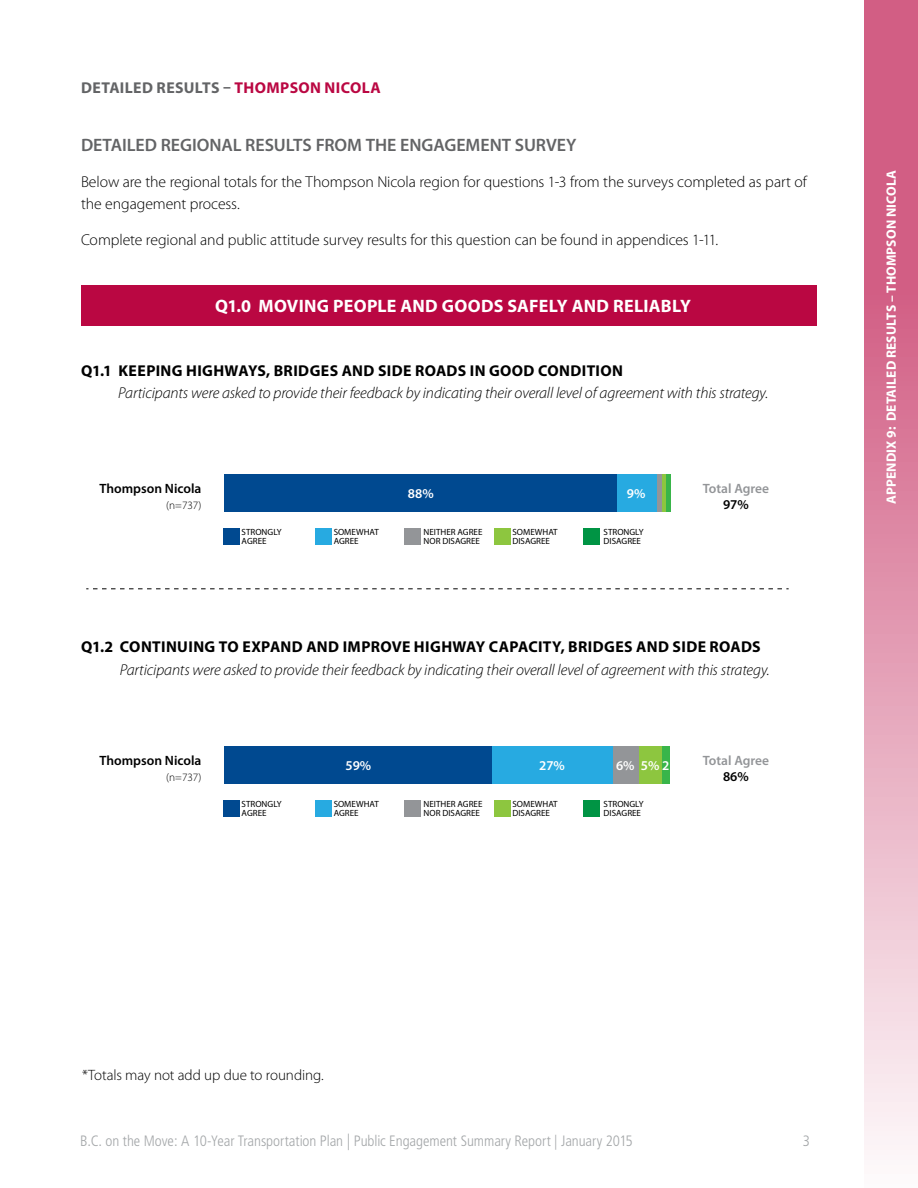
<style>
.page{position:relative;width:918px;height:1188px;background:#fff}
.page>*{position:absolute;margin:0;border:0;box-sizing:border-box;transform-origin:0 0}
.t1{font:600 18px "Myriad Pro";letter-spacing:-.005em;color:#636466}
.t2{font:700 18px "Myriad Pro";letter-spacing:.01em;color:#fff}
.t3{font:300 15.75px/22.5px "Myriad Pro";letter-spacing:-.005em;color:#000}
.t4{font:italic 300 15.75px "Myriad Pro";letter-spacing:-.01em;color:#000}
.t5{font:700 15.75px "Myriad Pro";letter-spacing:.025em;color:#000}
.t6{font:700 15.75px "Myriad Pro";letter-spacing:.025em;color:#636466}
.t7{font:300 condensed 15px "Frutiger";letter-spacing:-.005em;color:#a4a7a9}
.t8{font:300 15px "Myriad Pro";letter-spacing:-.005em;color:#000}
.t9{font:700 13.5px "Myriad Pro";letter-spacing:.01em;color:#fff}
.t10{font:600 13.5px "Myriad Pro";color:#000}
.t11{font:600 13.5px "Myriad Pro";color:#939598}
.t12{font:600 13.5px "Myriad Pro";color:#fff}
.t13{font:300 11.25px "Myriad Pro";color:#000}
.t14{font:9px/9px "Myriad Pro";color:#000}
.s1{color:#ba0742}
.s2{font-size:16.5px}
</style>
<div class="page">
<svg style="left:864px;top:0;width:54px;height:1150px;background:#e196af"></svg>
<div style="left:81px;top:285px;width:736px;height:40px;background:#ba0742"></div>
<hr style="left:666px;top:474px;width:4px;height:38px;background:#39b54a">
<div style="left:661px;top:474px;width:5px;height:38px;background:#8dc63f"></div>
<hr style="left:657px;top:474px;width:4px;height:38px;background:#939598">
<div style="left:617px;top:474px;width:40px;height:38px;background:#27aae1"></div>
<div style="left:225px;top:474px;width:392px;height:38px;background:#004990"></div>
<div style="left:223px;top:528px;width:17px;height:17px;background:#004990"></div>
<div style="left:315px;top:528px;width:17px;height:17px;background:#27aae1"></div>
<div style="left:404px;top:528px;width:17px;height:17px;background:#939598"></div>
<div style="left:494px;top:528px;width:17px;height:17px;background:#8dc63f"></div>
<div style="left:583px;top:528px;width:17px;height:17px;background:#009444"></div>
<svg style="left:86px;top:588px;width:703px;height:1px"></svg>
<div style="left:661px;top:746px;width:9px;height:38px;background:#39b54a"></div>
<div style="left:639px;top:746px;width:22px;height:38px;background:#8dc63f"></div>
<div style="left:612px;top:746px;width:27px;height:38px;background:#939598"></div>
<div style="left:492px;top:746px;width:120px;height:38px;background:#27aae1"></div>
<div style="left:225px;top:746px;width:267px;height:38px;background:#004990"></div>
<div style="left:223px;top:800px;width:17px;height:17px;background:#004990"></div>
<div style="left:315px;top:800px;width:17px;height:17px;background:#27aae1"></div>
<div style="left:404px;top:800px;width:17px;height:17px;background:#939598"></div>
<div style="left:494px;top:800px;width:17px;height:17px;background:#8dc63f"></div>
<div style="left:583px;top:800px;width:17px;height:17px;background:#009444"></div>
<p class="t6" style="left:81px;top:77px;width:301px">DETAILED RESULTS – <span class="s1">THOMPSON NICOLA</span></p>
<p class="t1" style="left:81px;top:133px;width:497px">DETAILED REGIONAL RESULTS FROM THE ENGAGEMENT SURVEY</p>
<p class="t3" style="left:81px;top:170px;width:727px">Below are the regional totals for the Thompson Nicola region for questions 1-3 from the surveys completed as part of the engagement process.</p>
<p class="t3" style="left:81px;top:229px;width:639px">Complete regional and public attitude survey results for this question can be found in appendices 1-11.</p>
<p class="t2" style="left:215px;top:294px;width:477px">Q1.0 MOVING PEOPLE AND GOODS SAFELY AND RELIABLY</p>
<p class="t5" style="left:81px;top:360px;width:543px">Q1.1 KEEPING HIGHWAYS, BRIDGES AND SIDE ROADS IN GOOD CONDITION</p>
<p class="t4" style="left:118px;top:385px;width:651px">Participants were asked to provide their feedback by indicating their overall level of agreement with this strategy.</p>
<p class="t10" style="left:100px;top:479px;width:103px">Thompson Nicola</p>
<p class="t12" style="left:408px;top:485px;width:27px">88%</p>
<p class="t12" style="left:627px;top:485px;width:20px">9%</p>
<p class="t13" style="left:166px;top:499px;width:37px">(n=737)</p>
<p class="t14" style="left:242px;top:527px;width:42px">STRONGLY<br>AGREE</p>
<p class="t14" style="left:334px;top:527px;width:47px">SOMEWHAT<br>AGREE</p>
<p class="t14" style="left:424px;top:527px;width:60px">NEITHER AGREE<br>NOR DISAGREE</p>
<p class="t14" style="left:513px;top:527px;width:47px">SOMEWHAT<br>DISAGREE</p>
<p class="t14" style="left:604px;top:527px;width:42px">STRONGLY<br>DISAGREE</p>
<p class="t11" style="left:703px;top:479px;width:68px">Total Agree</p>
<p class="t10" style="left:723px;top:496px;width:27px">97%</p>
<p class="t5" style="left:81px;top:637px;width:681px">Q1.2 CONTINUING TO EXPAND AND IMPROVE HIGHWAY CAPACITY, BRIDGES AND SIDE ROADS</p>
<p class="t4" style="left:120px;top:661px;width:651px">Participants were asked to provide their feedback by indicating their overall level of agreement with this strategy.</p>
<p class="t10" style="left:100px;top:752px;width:103px">Thompson Nicola</p>
<p class="t13" style="left:166px;top:771px;width:37px">(n=737)</p>
<p class="t12" style="left:346px;top:757px;width:27px">59%</p>
<p class="t12" style="left:539px;top:757px;width:27px">27%</p>
<p class="t12" style="left:616px;top:757px;width:55px">6% 5%2</p>
<p class="t14" style="left:242px;top:799px;width:42px">STRONGLY<br>AGREE</p>
<p class="t14" style="left:334px;top:799px;width:47px">SOMEWHAT<br>AGREE</p>
<p class="t14" style="left:424px;top:799px;width:60px">NEITHER AGREE<br>NOR DISAGREE</p>
<p class="t14" style="left:513px;top:799px;width:47px">SOMEWHAT<br>DISAGREE</p>
<p class="t14" style="left:604px;top:799px;width:42px">STRONGLY<br>DISAGREE</p>
<p class="t11" style="left:703px;top:752px;width:68px">Total Agree</p>
<p class="t10" style="left:723px;top:768px;width:27px">86%</p>
<p class="t9" style="left:882px;top:504px;width:335px;rotate:-90deg">APPENDIX 9: DETAILED RESULTS – THOMPSON NICOLA</p>
<p class="t8" style="left:82px;top:1067px;width:243px">*Totals may not add up due to rounding.</p>
<p class="t7" style="left:80px;top:1133px;width:554px">B.C. on the Move: A 10-Year Transportation Plan <span class="s2">|</span> Public Engagement Summary Report | January 2015</p>
<p class="t7" style="left:803px;top:1133px;width:9px">3</p>
</div>
